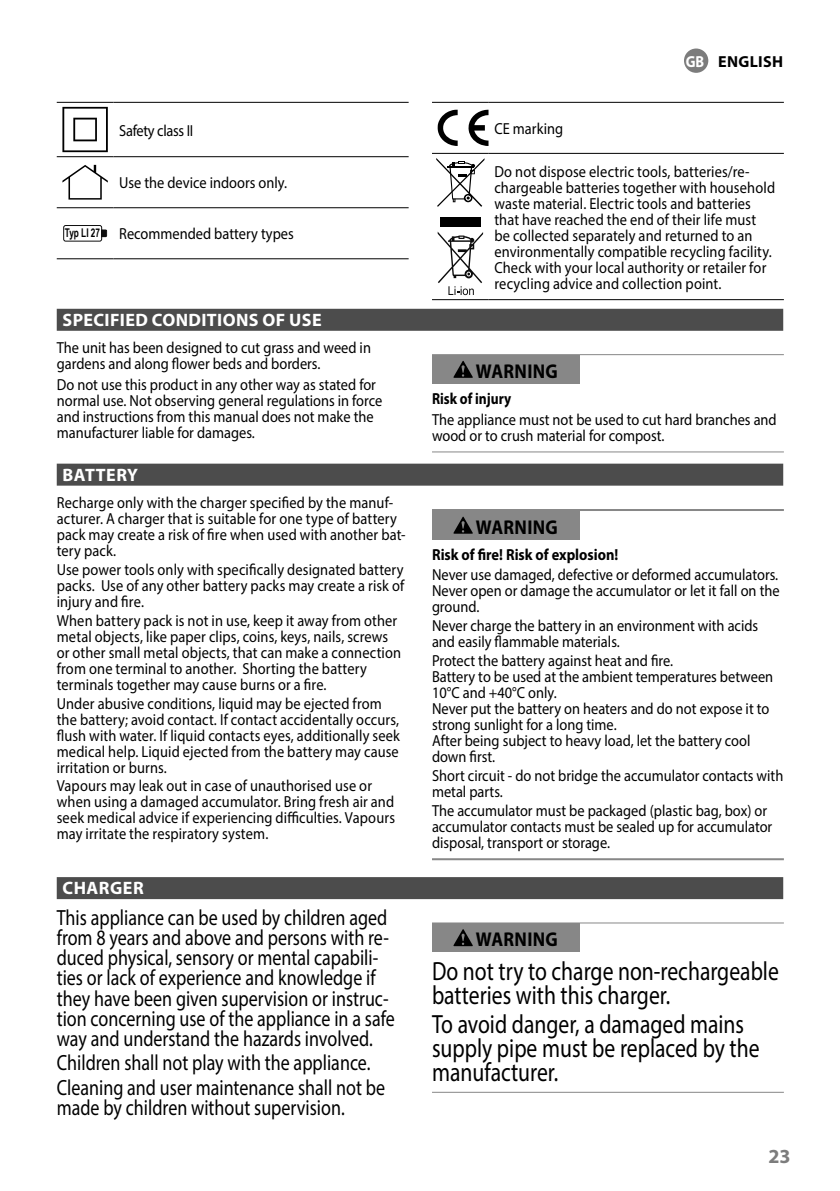
<style>
.page{position:relative;width:840px;height:1191px;background:#fff}
.page>*{position:absolute;margin:0;border:0;box-sizing:border-box;transform-origin:0 0}
.t1{font:26.4px/24px "Myriad Pro";color:#000;scale:.82 1}
.t2{font:22px/20px "Myriad Pro";color:#000;scale:.82 1}
.t3{font:700 20px "Myriad Pro";letter-spacing:.02em;color:#000;scale:.9 1}
.t4{font:700 20px "Myriad Pro";color:#7c7c7c}
.t5{font:700 18px "Myriad Pro";letter-spacing:.02em;color:#fff}
.t6{font:16px/16px "Myriad Pro";letter-spacing:.005em;color:#000;scale:.9 1}
.t7{font:700 16px "Myriad Pro";color:#000;scale:.9 1}
.t8{font:16px "Myriad Pro";letter-spacing:-.02em;color:#000;scale:.9 1}
.t9{font:700 16px "Myriad Pro";color:#000;scale:.85 1}
.t10{font:700 16px "Myriad Pro";letter-spacing:.02em;color:#000}
.s1{color:#fff}
</style>
<div class="page">
<div style="left:683px;top:49px;width:25px;height:24px;background:#7c7c7c;border-radius:50%"></div>
<hr style="left:57px;top:102px;width:56px;height:1px;background:#000">
<hr style="left:113px;top:102px;width:295px;height:1px;background:#000">
<hr style="left:57px;top:156px;width:56px;height:1px;background:#000">
<hr style="left:113px;top:156px;width:295px;height:1px;background:#000">
<hr style="left:57px;top:207px;width:56px;height:1px;background:#000">
<hr style="left:113px;top:207px;width:295px;height:1px;background:#000">
<hr style="left:57px;top:258px;width:56px;height:1px;background:#000">
<hr style="left:113px;top:258px;width:295px;height:1px;background:#000">
<svg style="left:62px;top:107px;width:46px;height:45px"></svg>
<svg style="left:62px;top:165px;width:46px;height:35px"></svg>
<svg style="left:63px;top:225px;width:44px;height:17px"></svg>
<hr style="left:432px;top:102px;width:56px;height:1px;background:#000">
<hr style="left:488px;top:102px;width:295px;height:1px;background:#000">
<hr style="left:432px;top:153px;width:56px;height:1px;background:#000">
<hr style="left:488px;top:153px;width:295px;height:1px;background:#000">
<hr style="left:432px;top:299px;width:56px;height:1px;background:#000">
<hr style="left:488px;top:299px;width:295px;height:1px;background:#000">
<svg style="left:468px;top:110px;width:20px;height:36px"></svg>
<svg style="left:437px;top:110px;width:20px;height:36px"></svg>
<div style="left:440px;top:217px;width:40px;height:10px;background:#000"></div>
<svg style="left:436px;top:158px;width:48px;height:49px"></svg>
<svg style="left:437px;top:232px;width:46px;height:63px"></svg>
<div style="left:57px;top:309px;width:725px;height:22px;background:#4c4c4c"></div>
<hr style="left:432px;top:354px;width:351px;height:1px;background:#878787">
<hr style="left:432px;top:451px;width:351px;height:1px;background:#878787">
<div style="left:432px;top:355px;width:147px;height:28px;background:#878787"></div>
<svg style="left:453px;top:361px;width:19px;height:17px"></svg>
<div style="left:57px;top:463px;width:725px;height:22px;background:#4c4c4c"></div>
<hr style="left:432px;top:858px;width:351px;height:2px;background:#878787">
<hr style="left:432px;top:509px;width:351px;height:2px;background:#878787">
<div style="left:432px;top:511px;width:147px;height:28px;background:#878787"></div>
<svg style="left:453px;top:516px;width:19px;height:18px"></svg>
<div style="left:57px;top:877px;width:725px;height:22px;background:#4c4c4c"></div>
<hr style="left:432px;top:922px;width:351px;height:1px;background:#878787">
<hr style="left:432px;top:1091px;width:351px;height:1px;background:#878787">
<div style="left:432px;top:923px;width:147px;height:28px;background:#878787"></div>
<svg style="left:453px;top:929px;width:19px;height:17px"></svg>
<p class="t8" style="left:119px;top:120px;width:84px">Safety class II</p>
<p class="t6" style="left:119px;top:175px;width:188px">Use the device indoors only.</p>
<p class="t6" style="left:65px;top:226px;width:256px"><sup>Typ</sup> <sup>LI</sup> <sup>27</sup> Recommended battery types</p>
<p class="t5" style="left:63px;top:308px;width:260px">SPECIFIED CONDITIONS OF USE</p>
<p class="t6" style="left:57px;top:339px;width:350px">The unit has been designed to cut grass and weed in gardens and along flower beds and borders.</p>
<p class="t6" style="left:57px;top:376px;width:363px">Do not use this product in any other way as stated for normal use. Not observing general regulations in force and instructions from this manual does not make the manufacturer liable for damages.</p>
<p class="t5" style="left:63px;top:463px;width:77px">BATTERY</p>
<p class="t6" style="left:57px;top:494px;width:389px">Recharge only with the charger specified by the manuf&shy;acturer. A charger that is suitable for one type of battery pack may create a risk of fire when used with another bat&shy;tery pack.</p>
<p class="t6" style="left:57px;top:561px;width:387px;text-align:justify">Use power tools only with specifically designated battery packs. Use of any other battery packs may create a risk of injury and fire.</p>
<p class="t6" style="left:57px;top:612px;width:384px">When battery pack is not in use, keep it away from other metal objects, like paper clips, coins, keys, nails, screws or other small metal objects, that can make a connection from one terminal to another. Shorting the battery terminals together may cause burns or a fire.</p>
<p class="t6" style="left:57px;top:695px;width:382px">Under abusive conditions, liquid may be ejected from the battery; avoid contact. If contact accidentally occurs, flush with water. If liquid contacts eyes, additionally seek medical help. Liquid ejected from the battery may cause irritation or burns.</p>
<p class="t6" style="left:57px;top:778px;width:377px">Vapours may leak out in case of unauthorised use or when using a damaged accumulator. Bring fresh air and seek medical advice if experiencing difficulties. Vapours may irritate the respiratory system.</p>
<p class="t5" style="left:63px;top:876px;width:83px">CHARGER</p>
<p class="t2" style="left:57px;top:907px;width:413px">This appliance can be used by children aged from 8 years and above and persons with re&shy;duced physical, sensory or mental capabili&shy;ties or lack of experience and knowledge if they have been given supervision or instruc&shy;tion concerning use of the appliance in a safe way and understand the hazards involved.</p>
<h2 class="t2" style="left:57px;top:1050px;width:401px;line-height:24.6px">Children shall not play with the appliance.<br>Cleaning and user maintenance shall not be</h2>
<h2 class="t2" style="left:57px;top:1096px;width:352px">made by children without supervision.</h2>
<p class="t10" style="left:685px;top:51px;width:99px"><span class="s1">GB</span> ENGLISH</p>
<p class="t6" style="left:494px;top:120px;width:78px">CE marking</p>
<p class="t6" style="left:494px;top:163px;width:313px">Do not dispose electric tools, batteries/re&shy;chargeable batteries together with household waste material. Electric tools and batteries that have reached the end of their life must be collected separately and returned to an environmentally compatible recycling facility.<br>Check with your local authority or retailer for recycling advice and collection point.</p>
<p class="t3" style="left:475px;top:358px;width:93px">WARNING</p>
<p class="t9" style="left:432px;top:388px;width:95px">Risk of injury</p>
<p class="t6" style="left:432px;top:411px;width:384px">The appliance must not be used to cut hard branches and wood or to crush material for compost.</p>
<p class="t3" style="left:475px;top:514px;width:93px">WARNING</p>
<p class="t7" style="left:432px;top:544px;width:208px">Risk of fire! Risk of explosion!</p>
<p class="t6" style="left:432px;top:567px;width:387px;text-align:justify">Never use damaged, defective or deformed accumulators.<br>Never open or damage the accumulator or let it fall on the ground.</p>
<p class="t6" style="left:432px;top:617px;width:364px">Never charge the battery in an environment with acids and easily flammable materials.</p>
<p class="t6" style="left:432px;top:652px;width:380px">Protect the battery against heat and fire.<br>Battery to be used at the ambient temperatures between 10°C and +40°C only.<br>Never put the battery on heaters and do not expose it to strong sunlight for a long time.<br>After being subject to heavy load, let the battery cool down first.</p>
<p class="t6" style="left:432px;top:767px;width:391px">Short circuit - do not bridge the accumulator contacts with metal parts.</p>
<p class="t6" style="left:432px;top:802px;width:379px">The accumulator must be packaged (plastic bag, box) or accumulator contacts must be sealed up for accumulator disposal, transport or storage.</p>
<p class="t3" style="left:475px;top:926px;width:93px">WARNING</p>
<h1 class="t1" style="left:432px;top:959px;width:424px">Do not try to charge non-rechargeable batteries with this charger.</h1>
<h1 class="t1" style="left:432px;top:1011px;width:401px">To avoid danger, a damaged mains supply pipe must be replaced by the manufacturer.</h1>
<p class="t4" style="left:768px;top:1142px;width:24px">23</p>
</div>
